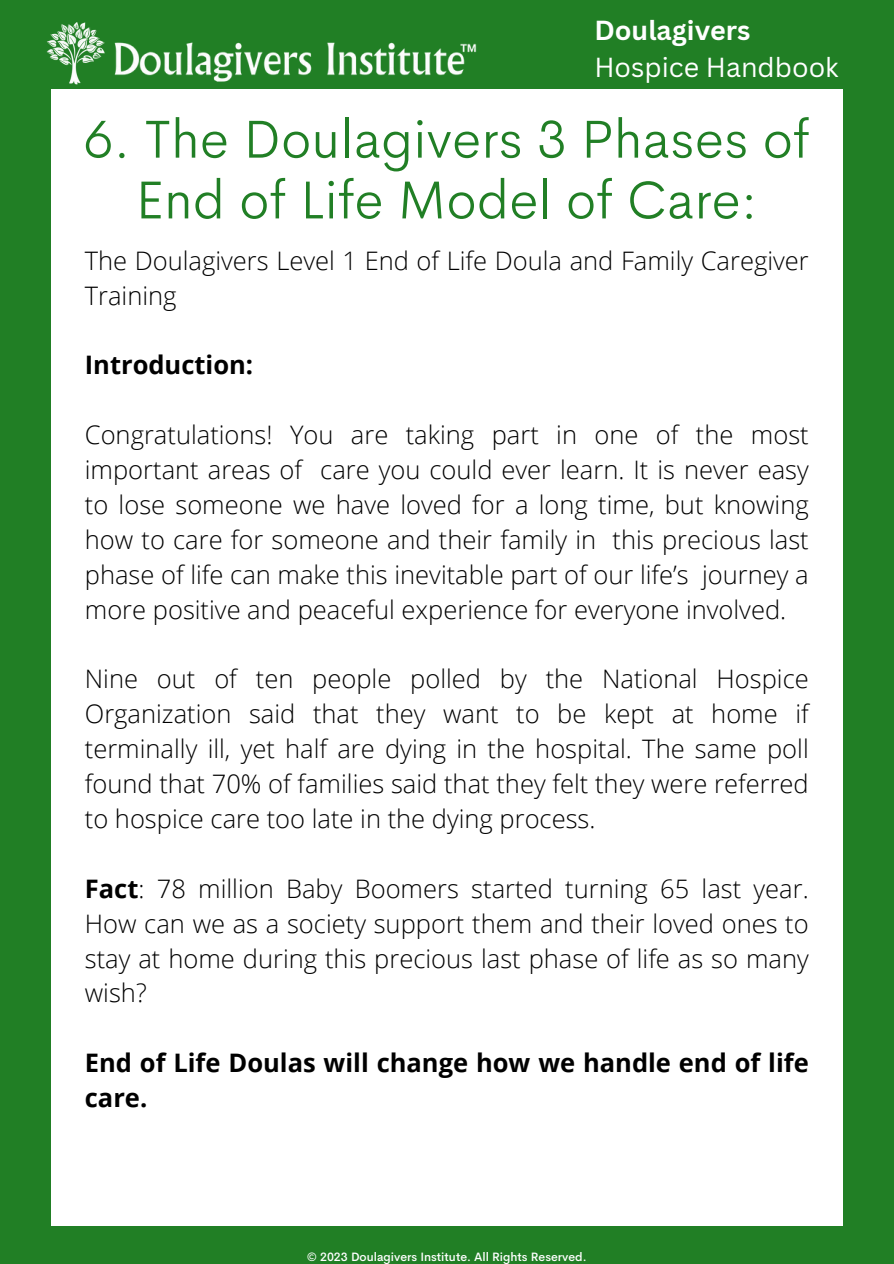
<style>
.page{position:relative;width:894px;height:1264px;background:#fff}
.page>*{position:absolute;margin:0;border:0;box-sizing:border-box;transform-origin:0 0}
.t1{font:300 54px/60.8px "Cerebri Sans";color:#217f25;text-align:center}
.t2{font:26.85px/36.6px "Canva Sans";color:#fff}
.t3{font:300 25.5px/34.8px "Open Sans";color:#000;text-align:justify}
.t4{font:700 25.5px/34.8px "Open Sans";color:#000}
.t5{font:500 12px "Cerebri Sans";color:#fff}
.s1{font-weight:700}
</style>
<div class="page">
<div style="left:0;top:0;width:893px;height:1263px;background:#217f25"></div>
<div style="left:51px;top:89px;width:791px;height:1136px;background:#fff"></div>
<img style="left:46px;top:22px;width:59px;height:63px">
<img style="left:114px;top:42px;width:363px;height:40px">
<p class="t2" style="left:594px;top:11px;width:246px"><span class="s1">Doulagivers<br></span>Hospice Handbook</p>
<h3 class="t1" style="left:83px;top:108px;width:727px">6. The Doulagivers 3 Phases of<br>End of Life Model of Care:</h3>
<h3 class="t3" style="left:85px;top:242px;width:725px">The Doulagivers Level 1 End of Life Doula and Family Caregiver<br>Training</h3>
<h1 class="t4" style="left:85px;top:347px;width:170px">Introduction:</h1>
<h3 class="t3" style="left:85px;top:417px;width:725px">Congratulations! You are taking part in one of the most important areas of care you could ever learn. It is never easy to lose someone we have loved for a long time, but knowing how to care for someone and their family in this precious last phase of life can make this inevitable part of our life’s journey a more positive and peaceful experience for everyone involved.</h3>
<h2 class="t3" style="left:85px;top:661px;width:725px">Nine out of ten people polled by the National Hospice Organization said that they want to be kept at home if terminally ill, yet half are dying in the hospital. The same poll found that 70% of families said that they felt they were referred to hospice care too late in the dying process.</h2>
<h3 class="t3" style="left:85px;top:870px;width:725px"><span class="s1">Fact</span>: 78 million Baby Boomers started turning 65 last year.<br>How can we as a society support them and their loved ones to stay at home during this precious last phase of life as so many wish?</h3>
<h3 class="t4" style="left:85px;top:1044px;width:725px">End of Life Doulas will change how we handle end of life care.</h3>
<p class="t5" style="left:306px;top:1248px;width:281px">© 2023 Doulagivers Institute. All Rights Reserved.</p>
</div>
